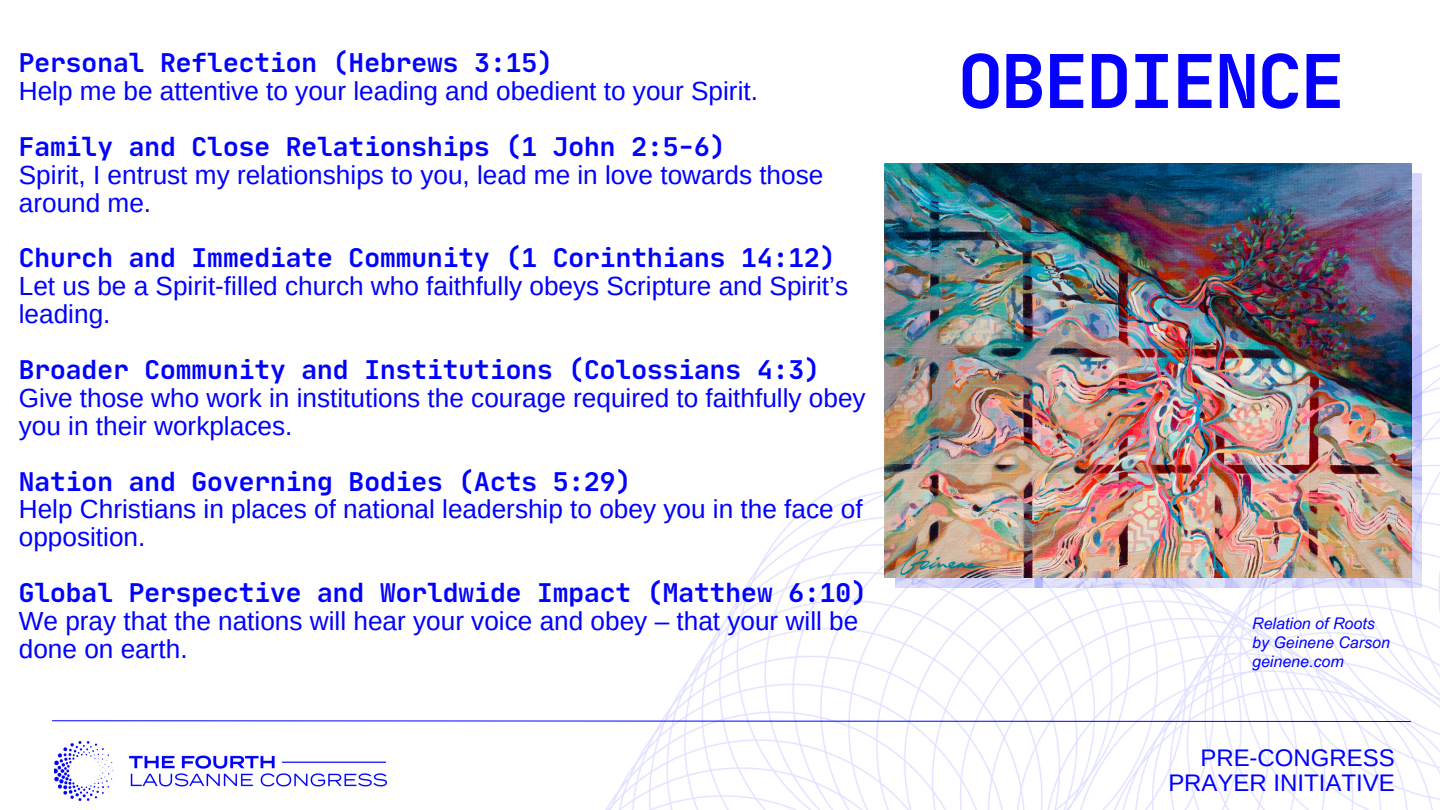
<style>
.page{position:relative;width:1440px;height:810px;background:#fff}
.page>*{position:absolute;margin:0;border:0;box-sizing:border-box;transform-origin:0 0}
.t1{font:700 75px "Jet Brains Mono";letter-spacing:-.03em;color:#0600ff}
.t2{font:26.2px/27.9px "Arimo";color:#00f}
.t3{font:24px/25.5px "Arimo";color:#00f;text-align:right}
.t4{font:italic 16px "Arial MT Pro";color:#00f}
.s1{font-family:"Jet Brains Mono";font-weight:700}
</style>
<div class="page">
<img style="left:386px;top:163px;width:1054px;height:647px">
<svg style="left:52px;top:720px;width:1359px;height:2px;background:#7d7dff"></svg>
<img style="left:54px;top:741px;width:332px;height:60px">
<img style="left:895px;top:174px;width:527px;height:413px">
<img style="left:885px;top:164px;width:526px;height:413px">
<h1 class="t2" style="left:19px;top:49px;width:741px"><span class="s1">Personal Reflection (Hebrews 3:15)<br></span>Help me be attentive to your leading and obedient to your Spirit.</h1>
<p class="t2" style="left:19px;top:133px;width:806px"><span class="s1">Family and Close Relationships (1 John 2:5-6)<br></span>Spirit, I entrust my relationships to you, lead me in love towards those around me.</p>
<p class="t2" style="left:19px;top:244px;width:831px"><span class="s1">Church and Immediate Community (1 Corinthians 14:12)<br></span>Let us be a Spirit-filled church who faithfully obeys Scripture and Spirit’s leading.</p>
<p class="t2" style="left:19px;top:356px;width:848px"><span class="s1">Broader Community and Institutions (Colossians 4:3)<br></span>Give those who work in institutions the courage required to faithfully obey you in their workplaces.</p>
<p class="t2" style="left:19px;top:468px;width:845px"><span class="s1">Nation and Governing Bodies (Acts 5:29)<br></span>Help Christians in places of national leadership to obey you in the face of opposition.</p>
<p class="t2" style="left:19px;top:579px;width:850px"><span class="s1">Global Perspective and Worldwide Impact (Matthew 6:10)<br></span>We pray that the nations will hear your voice and obey – that your will be done on earth.</p>
<h3 class="t1" style="left:958px;top:34px;width:388px">OBEDIENCE</h3>
<h3 class="t4" style="left:1252px;top:617px;width:124px">Relation of Roots</h3>
<h3 class="t4" style="left:1252px;top:636px;width:139px">by Geinene Carson</h3>
<h3 class="t4" style="left:1252px;top:655px;width:93px">geinene.com</h3>
<h3 class="t3" style="left:1168px;top:745px;width:228px">PRE-CONGRESS<br>PRAYER INITIATIVE</h3>
</div>
